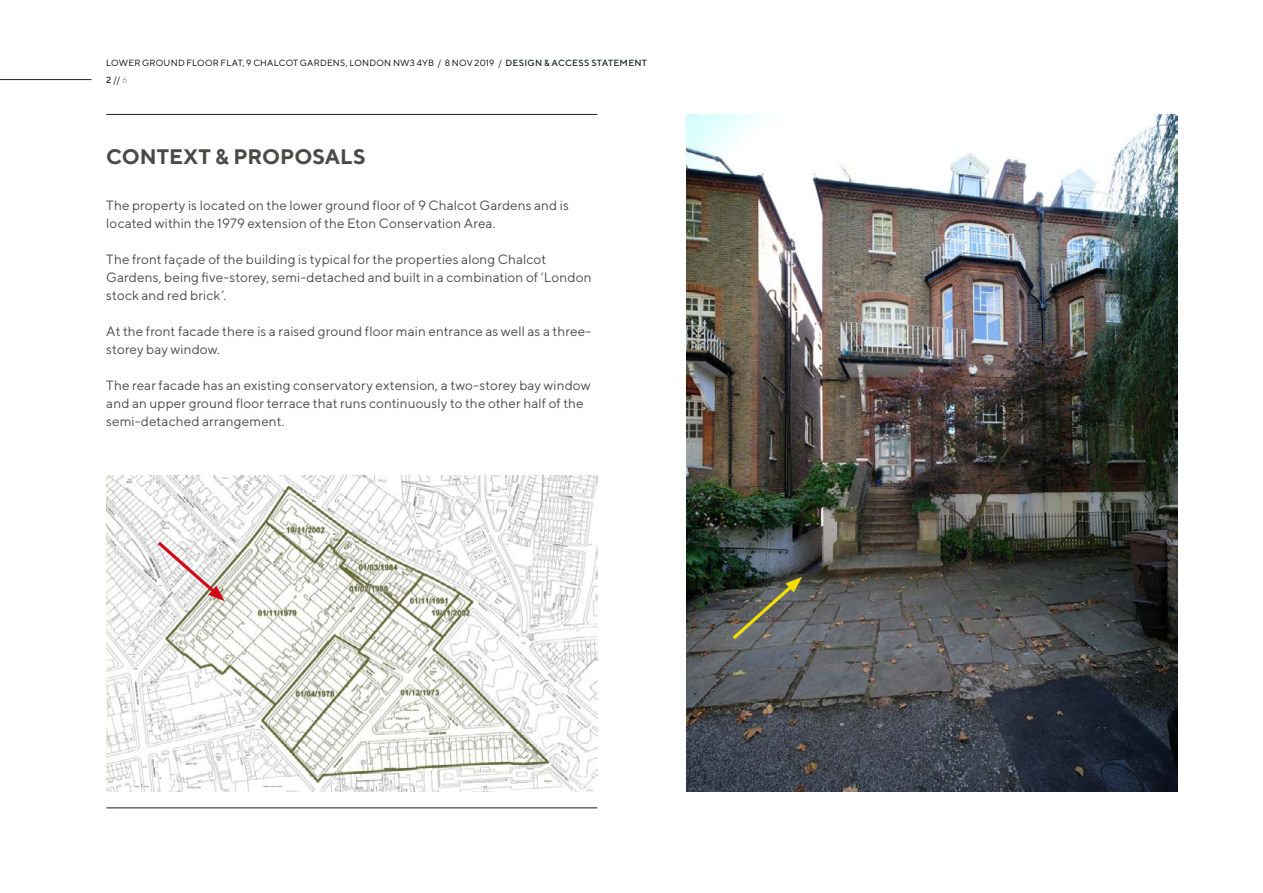
<style>
.page{position:relative;width:1263px;height:893px;background:#fff}
.page>*{position:absolute;margin:0;border:0;box-sizing:border-box;transform-origin:0 0}
.t1{font:700 21px "TT Norms";color:#4a4a49}
.t2{font:13.5px/18px "TT Norms";letter-spacing:.005em;color:#4a4a49}
.t3{font:9px/16.5px "TT Norms";letter-spacing:.025em;color:#000}
.s1{font-weight:500;color:#1d202f}
.s2{color:#9d9d9c}
</style>
<div class="page">
<hr style="left:106px;top:114px;width:491px;height:1px;background:#1d202f">
<hr style="left:106px;top:807px;width:491px;height:1px;background:#1d202f">
<hr style="left:0;top:79px;width:91px;height:1px;background:#1d202f">
<img style="left:106px;top:475px;width:491px;height:316px">
<img style="left:687px;top:115px;width:491px;height:676px">
<svg style="left:729px;top:577px;width:73px;height:65px;background:#636454"></svg>
<svg style="left:154px;top:538px;width:71px;height:63px"></svg>
<p class="t3" style="left:106px;top:54px;width:542px">LOWER GROUND FLOOR FLAT, 9 CHALCOT GARDENS, LONDON NW3 4YB / 8 NOV 2019 / <span class="s1">DESIGN &amp; ACCESS STATEMENT<br>2</span> // <span class="s2">6</span></p>
<h1 class="t1" style="left:106px;top:144px;width:261px">CONTEXT &amp; PROPOSALS</h1>
<p class="t2" style="left:106px;top:196px;width:464px">The property is located on the lower ground floor of 9 Chalcot Gardens and is located within the 1979 extension of the Eton Conservation Area.</p>
<p class="t2" style="left:106px;top:250px;width:487px">The front façade of the building is typical for the properties along Chalcot<br>Gardens, being five-storey, semi-detached and built in a combination of ‘London stock and red brick’.</p>
<p class="t2" style="left:106px;top:322px;width:486px">At the front facade there is a raised ground floor main entrance as well as a three&shy;storey bay window.</p>
<p class="t2" style="left:106px;top:376px;width:486px">The rear facade has an existing conservatory extension, a two-storey bay window and an upper ground floor terrace that runs continuously to the other half of the semi-detached arrangement.</p>
</div>
